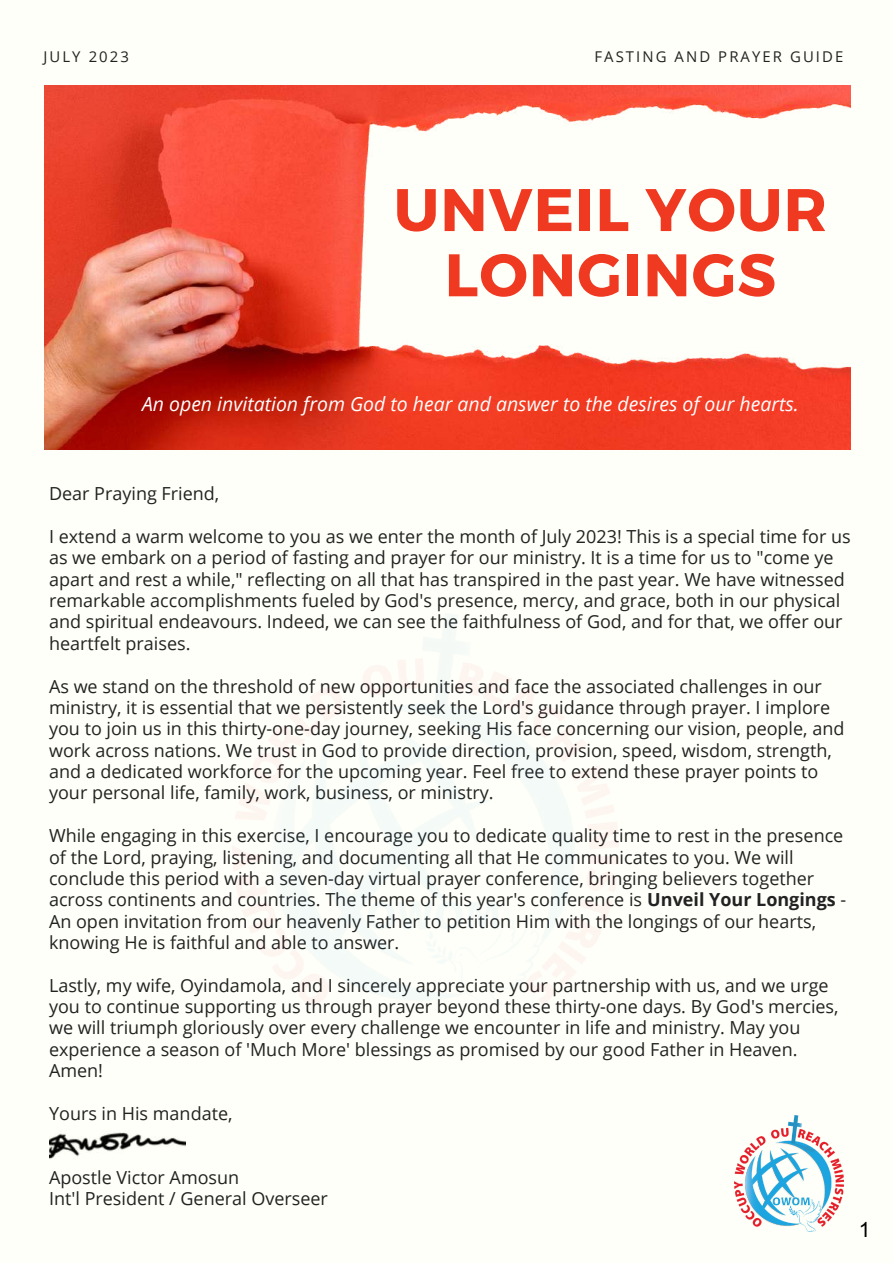
<style>
.page{position:relative;width:893px;height:1264px;background:#fff}
.page>*{position:absolute;margin:0;border:0;box-sizing:border-box;transform-origin:0 0}
.t1{font:700 60px/65.2px "Montserrat";letter-spacing:.02em;color:#f03921;text-align:center}
.t2{font:italic 19.5px "Open Sans";color:#fff}
.t3{font:18px/21.3px "Open Sans";color:#222}
.t4{font:14.85px "Open Sans";letter-spacing:.14em;color:#222}
.s1{font-weight:700}
</style>
<div class="page">
<div style="left:0;top:0;width:892px;height:1262px;background:#fffff9"></div>
<img style="left:45px;top:85px;width:805px;height:364px">
<img style="left:734px;top:1115px;width:109px;height:115px">
<img style="left:49px;top:1132px;width:136px;height:27px">
<p class="t4" style="left:44px;top:46px;width:87px">JULY 2023</p>
<p class="t4" style="left:594px;top:46px;width:250px">FASTING AND PRAYER GUIDE</p>
<h1 class="t1" style="left:394px;top:174px;width:435px">UNVEIL YOUR<br>LONGINGS</h1>
<p class="t2" style="left:142px;top:390px;width:658px">An open invitation from God to hear and answer to the desires of our hearts.</p>
<p class="t3" style="left:49px;top:482px;width:172px">Dear Praying Friend,</p>
<p class="t3" style="left:49px;top:525px;width:803px">I extend a warm welcome to you as we enter the month of July 2023! This is a special time for us as we embark on a period of fasting and prayer for our ministry. It is a time for us to "come ye apart and rest a while," reflecting on all that has transpired in the past year. We have witnessed remarkable accomplishments fueled by God's presence, mercy, and grace, both in our physical and spiritual endeavours. Indeed, we can see the faithfulness of God, and for that, we offer our heartfelt praises.</p>
<p class="t3" style="left:49px;top:675px;width:796px">As we stand on the threshold of new opportunities and face the associated challenges in our ministry, it is essential that we persistently seek the Lord's guidance through prayer. I implore you to join us in this thirty-one-day journey, seeking His face concerning our vision, people, and work across nations. We trust in God to provide direction, provision, speed, wisdom, strength, and a dedicated workforce for the upcoming year. Feel free to extend these prayer points to your personal life, family, work, business, or ministry.</p>
<p class="t3" style="left:49px;top:824px;width:798px">While engaging in this exercise, I encourage you to dedicate quality time to rest in the presence of the Lord, praying, listening, and documenting all that He communicates to you. We will conclude this period with a seven-day virtual prayer conference, bringing believers together across continents and countries. The theme of this year's conference is <span class="s1">Unveil Your Longings</span> - An open invitation from our heavenly Father to petition Him with the longings of our hearts, knowing He is faithful and able to answer.</p>
<p class="t3" style="left:49px;top:974px;width:791px">Lastly, my wife, Oyindamola, and I sincerely appreciate your partnership with us, and we urge you to continue supporting us through prayer beyond these thirty-one days. By God's mercies, we will triumph gloriously over every challenge we encounter in life and ministry. May you experience a season of 'Much More' blessings as promised by our good Father in Heaven.<br>Amen!</p>
<p class="t3" style="left:49px;top:1102px;width:185px">Yours in His mandate,</p>
<p class="t3" style="left:49px;top:1166px;width:280px">Apostle Victor Amosun<br>Int'l President / General Overseer</p>
</div>
